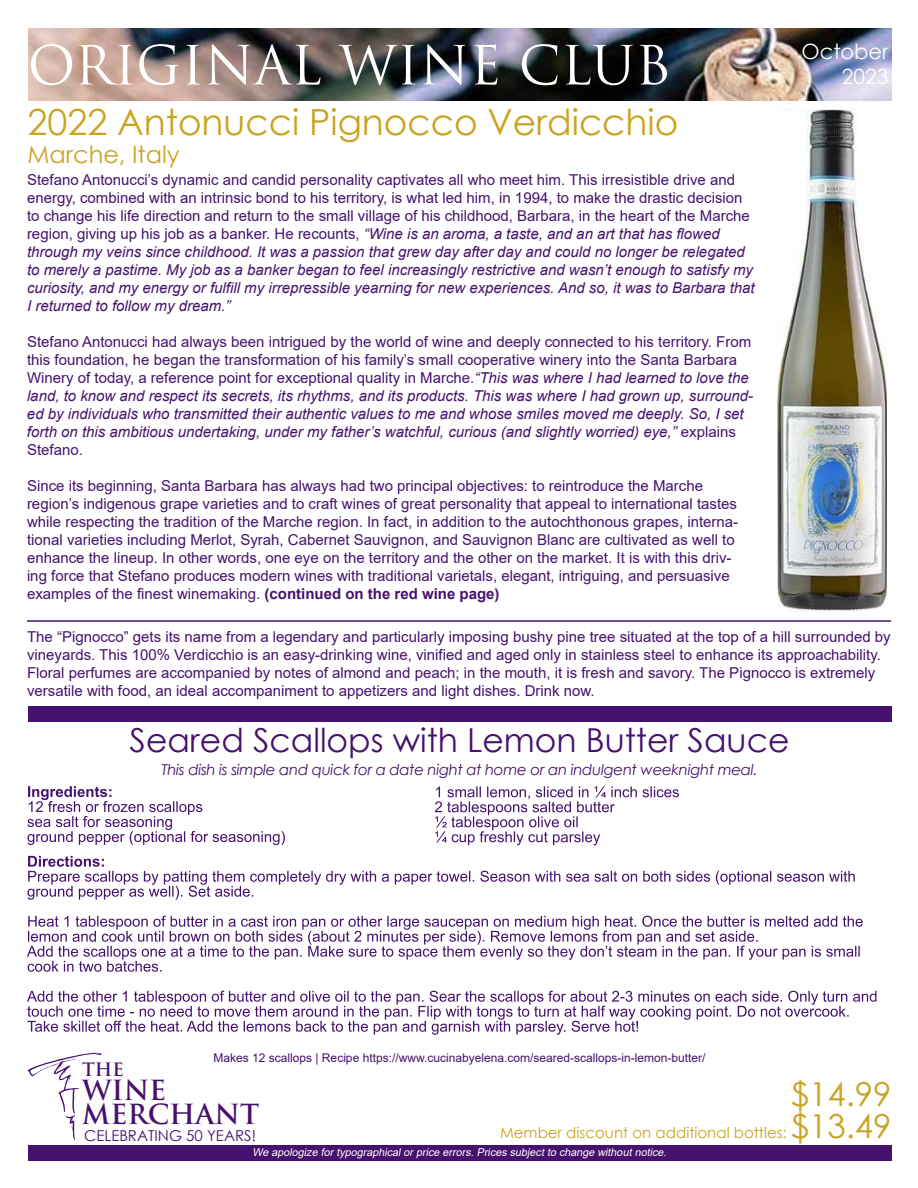
<style>
.page{position:relative;width:918px;height:1188px;background:#fff}
.page>*{position:absolute;margin:0;border:0;box-sizing:border-box;transform-origin:0 0}
.t1{font:52.5px "Trajan Pro";color:#fff}
.t2{font:36px "Century Gothic";color:#caa31f}
.t3{font:33px "Century Gothic";color:#46126d}
.t4{font:33px "Century Gothic";color:#caa31f}
.t5{font:700 27px/24px "Trajan Pro";color:#46126d}
.t6{font:24px "Century Gothic";color:#caa31f}
.t7{font:21px/25.2px "Century Gothic";color:#fff;text-align:right}
.t8{font:700 18px "Trajan Pro";color:#46126d}
.t9{font:italic 15px/18px "Arial";color:#46126d}
.t10{font:15px/18px "Arial";color:#46126d}
.t11{font:italic 15px "Century Gothic";letter-spacing:-.02em;color:#46126d}
.t12{font:15px "Century Gothic";color:#caa31f}
.t13{font:15px "Century Gothic";color:#46126d}
.t14{font:12px "Arial";color:#46126d}
.t15{font:italic 10.8px "Arial";color:#fff}
.s1{font-style:normal}
.s2{font-weight:700}
.s3{font-size:33px}
</style>
<div class="page">
<img style="left:28px;top:28px;width:864px;height:72px">
<svg style="left:28px;top:1053px;width:73px;height:87px"></svg>
<div style="left:28px;top:1146px;width:864px;height:15px;background:#46126d"></div>
<div style="left:28px;top:707px;width:864px;height:15px;background:#46126d"></div>
<img style="left:777px;top:110px;width:109px;height:501px">
<hr style="left:27px;top:620px;width:864px;height:2px;background:#46126d">
<svg style="left:435px;top:786px;width:244px;height:59px"></svg>
<svg style="left:27px;top:786px;width:258px;height:59px"></svg>
<svg style="left:27px;top:856px;width:828px;height:44px"></svg>
<svg style="left:27px;top:916px;width:836px;height:56px"></svg>
<svg style="left:27px;top:991px;width:849px;height:44px"></svg>
<h1 class="t1" style="left:28px;top:32px;width:645px">ORIGINAL WINE CLUB</h1>
<h2 class="t2" style="left:28px;top:97px;width:652px">2022 Antonucci Pignocco Verdicchio</h2>
<h3 class="t6" style="left:28px;top:138px;width:154px">Marche, Italy</h3>
<p class="t9" style="left:27px;top:171px;width:729px"><span class="s1">Stefano Antonucci’s dynamic and candid personality captivates all who meet him. This irresistible drive and energy, combined with an intrinsic bond to his territory, is what led him, in 1994, to make the drastic decision to change his life direction and return to the small village of his childhood, Barbara, in the heart of the Marche region, giving up his job as a banker. He recounts,</span> “Wine is an aroma, a taste, and an art that has flowed through my veins since childhood. It was a passion that grew day after day and could no longer be relegated to merely a pastime. My job as a banker began to feel increasingly restrictive and wasn’t enough to satisfy my curiosity, and my energy or fulfill my irrepressible yearning for new experiences. And so, it was to Barbara that I returned to follow my dream.”</p>
<p class="t9" style="left:27px;top:333px;width:728px"><span class="s1">Stefano Antonucci had always been intrigued by the world of wine and deeply connected to his territory. From this foundation, he began the transformation of his family’s small cooperative winery into the Santa Barbara Winery of today, a reference point for exceptional quality in Marche.</span>“This was where I had learned to love the land, to know and respect its secrets, its rhythms, and its products. This was where I had grown up, surround&shy;ed by individuals who transmitted their authentic values to me and whose smiles moved me deeply. So, I set forth on this ambitious undertaking, under my father’s watchful, curious (and slightly worried) eye,” <span class="s1">explains Stefano.</span></p>
<p class="t10" style="left:27px;top:477px;width:713px">Since its beginning, Santa Barbara has always had two principal objectives: to reintroduce the Marche region’s indigenous grape varieties and to craft wines of great personality that appeal to international tastes while respecting the tradition of the Marche region. In fact, in addition to the autochthonous grapes, interna&shy;tional varieties including Merlot, Syrah, Cabernet Sauvignon, and Sauvignon Blanc are cultivated as well to enhance the lineup. In other words, one eye on the territory and the other on the market. It is with this driv&shy;ing force that Stefano produces modern wines with traditional varietals, elegant, intriguing, and persuasive examples of the finest winemaking. <span class="s2">(continued on the red wine page)</span></p>
<h3 class="t7" style="left:802px;top:39px;width:89px">October<br>2023</h3>
<p class="t10" style="left:27px;top:628px;width:865px">The “Pignocco” gets its name from a legendary and particularly imposing bushy pine tree situated at the top of a hill surrounded by vineyards. This 100% Verdicchio is an easy-drinking wine, vinified and aged only in stainless steel to enhance its approachability.<br>Floral perfumes are accompanied by notes of almond and peach; in the mouth, it is fresh and savory. The Pignocco is extremely versatile with food, an ideal accompaniment to appetizers and light dishes. Drink now.</p>
<h3 class="t3" style="left:130px;top:717px;width:661px">Seared Scallops with Lemon Butter Sauce</h3>
<p class="t11" style="left:161px;top:759px;width:598px">This dish is simple and quick for a date night at home or an indulgent weeknight meal.</p>
<p class="t14" style="left:213px;top:1049px;width:493px">Makes 12 scallops | Recipe https://www.cucinabyelena.com/seared-scallops-in-lemon-butter/</p>
<p class="t8" style="left:82px;top:1058px;width:43px">THE</p>
<h3 class="t5" style="left:82px;top:1079px;width:178px">WINE<br>MERCHANT</h3>
<p class="t13" style="left:84px;top:1126px;width:173px">CELEBRATING 50 YEARS!</p>
<p class="t15" style="left:252px;top:1145px;width:418px">We apologize fortypographicalorprice errors. Prices subjectto change withoutnotice.</p>
<h3 class="t4" style="left:791px;top:1071px;width:102px">$14.99</h3>
<p class="t12" style="left:500px;top:1122px;width:393px">Member discount on additional bottles: <span class="s3">$13.49</span></p>
</div>
